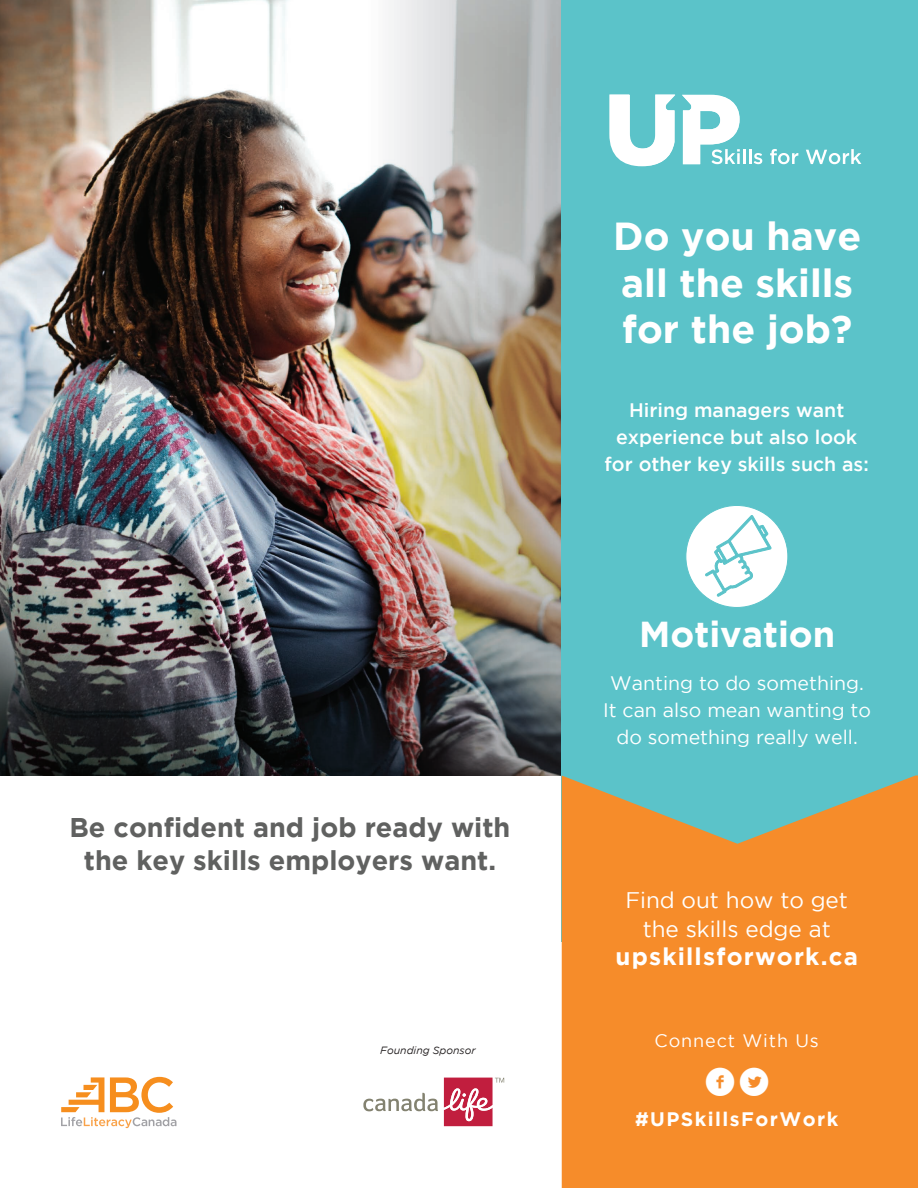
<style>
.page{position:relative;width:918px;height:1188px;background:#fff}
.page>*{position:absolute;margin:0;border:0;box-sizing:border-box;transform-origin:0 0}
.t1{font:40.2px "Socialico";color:#fff}
.t2{font:700 39px/46.8px "Gotham";color:#fff}
.t3{font:700 36px "Gotham";color:#fff}
.t4{font:700 27px/33px "Gotham";color:#606160;text-align:center}
.t5{font:700 24px "Gotham";letter-spacing:.05em;color:#fff}
.t6{font:22.5px/28.5px "Gotham";color:#fff;text-align:center}
.t7{font:19.5px/27px "Gotham";color:#fff;text-align:center}
.t8{font:500 19.5px/27px "Gotham";color:#fff;text-align:center}
.t9{font:700 19.5px "Gotham";letter-spacing:.075em;color:#fff}
.t10{font:18px "Gotham";letter-spacing:.05em;color:#fff}
.t11{font:italic 10.5px "Gotham";color:#231f20}
</style>
<div class="page">
<img style="left:0;top:0;width:562px;height:775px">
<div style="left:562px;top:0;width:356px;height:941px;background:#5bc3c9"></div>
<svg style="left:562px;top:775px;width:356px;height:413px;background:#e99037"></svg>
<hr style="left:743px;top:149px;width:3px;height:15px;background:#fff">
<svg style="left:749px;top:149px;width:13px;height:15px"></svg>
<svg style="left:770px;top:149px;width:28px;height:15px"></svg>
<svg style="left:806px;top:149px;width:55px;height:15px"></svg>
<svg style="left:682px;top:95px;width:58px;height:69px"></svg>
<svg style="left:609px;top:94px;width:66px;height:72px"></svg>
<svg style="left:686px;top:506px;width:102px;height:101px"></svg>
<svg style="left:363px;top:1093px;width:75px;height:18px"></svg>
<svg style="left:444px;top:1078px;width:60px;height:48px"></svg>
<svg style="left:61px;top:1077px;width:115px;height:51px"></svg>
<h3 class="t4" style="left:69px;top:810px;width:442px">Be confident and job ready with the key skills employers want.</h3>
<p class="t11" style="left:380px;top:1044px;width:97px">Founding Sponsor</p>
<h2 class="t2" style="left:613px;top:212px;width:250px">Do you have all the skills for the job?</h2>
<p class="t8" style="left:605px;top:396px;width:266px">Hiring managers want experience but also look for other key skills such as:</p>
<h3 class="t3" style="left:639px;top:613px;width:198px">Motivation</h3>
<p class="t7" style="left:603px;top:669px;width:269px">Wanting to do something.<br>It can also mean wanting to do something really well.</p>
<p class="t6" style="left:625px;top:886px;width:224px">Find out how to get the skills edge at</p>
<p class="t5" style="left:616px;top:943px;width:244px">upskillsforwork.ca</p>
<p class="t10" style="left:655px;top:1031px;width:166px">Connect With Us</p>
<h1 class="t1" style="left:704px;top:1059px;width:68px">fl</h1>
<p class="t9" style="left:635px;top:1108px;width:205px">#UPSkillsForWork</p>
</div>
